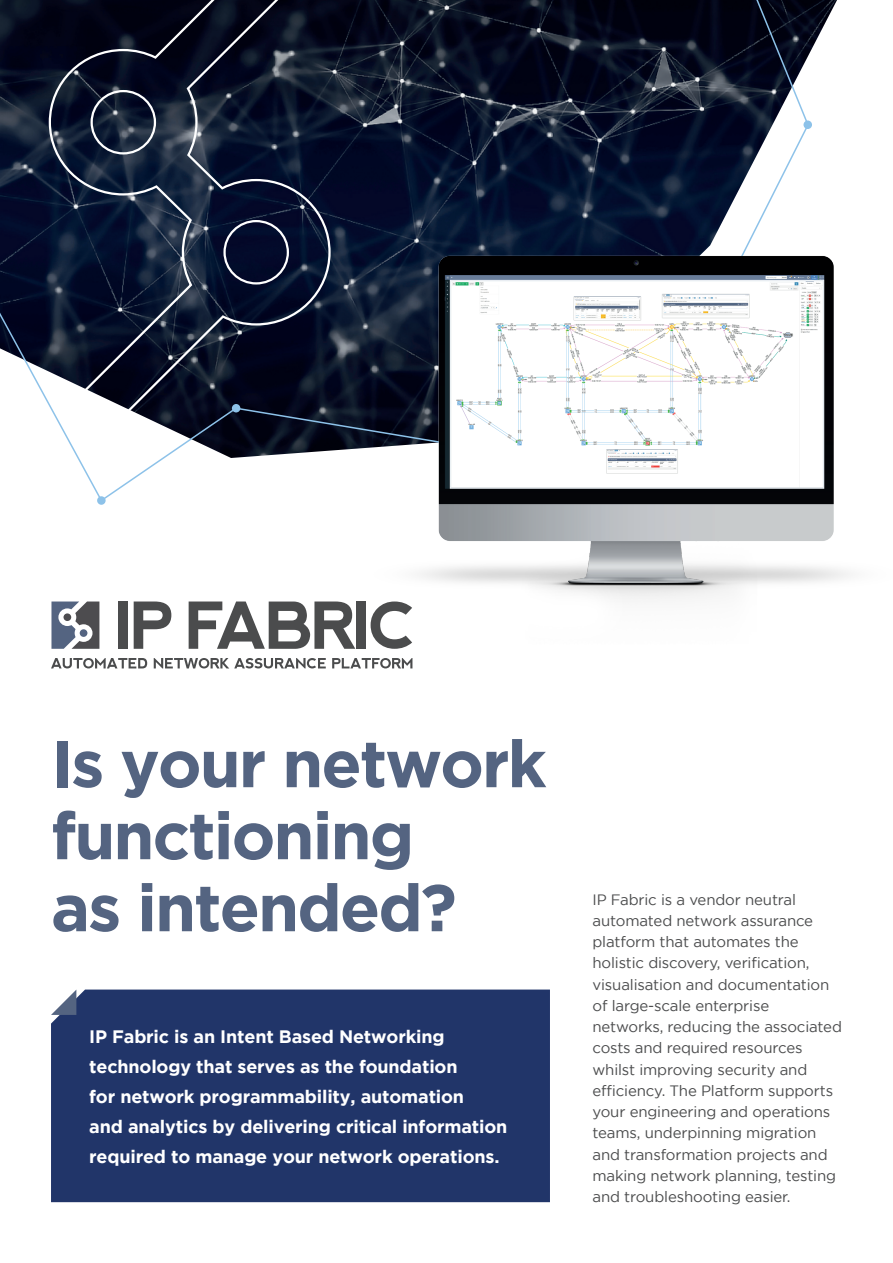
<style>
.page{position:relative;width:893px;height:1263px;background:#fff}
.page>*{position:absolute;margin:0;border:0;box-sizing:border-box;transform-origin:0 0}
.t1{font:700 66px/72px "Gotham";letter-spacing:-.03em;color:#546481}
.t2{font:700 18px/30px "Gotham";letter-spacing:-.01em;color:#fff}
.t3{font:15px/21.3px "Gotham";letter-spacing:-.01em;color:#4b4c4d}
</style>
<div class="page">
<div style="left:51px;top:989px;width:499px;height:213px;background:#213569"></div>
<svg style="left:51px;top:0;width:786px;height:669px"></svg>
<svg style="left:0;top:0;width:810px;height:503px;background:#2d3448"></svg>
<div style="left:97px;top:496px;width:9px;height:9px;background:#8dc2e9;border-radius:50%"></div>
<div style="left:232px;top:404px;width:8px;height:8px;background:#8dc2e9;border-radius:50%"></div>
<div style="left:803px;top:121px;width:9px;height:8px;background:#8dc2e9;border-radius:50%"></div>
<img style="left:308px;top:201px;width:542px;height:468px">
<svg style="left:51px;top:989px;width:25px;height:26px"></svg>
<h1 class="t1" style="left:51px;top:726px;width:497px">Is your network functioning<br>as intended?</h1>
<p class="t2" style="left:89px;top:1021px;width:420px">IP Fabric is an Intent Based Networking technology that serves as the foundation<br>for network programmability, automation<br>and analytics by delivering critical information required to manage your network operations.</p>
<p class="t3" style="left:592px;top:888px;width:251px">IP Fabric is a vendor neutral automated network assurance platform that automates the holistic discovery, verification, visualisation and documentation of large-scale enterprise networks, reducing the associated costs and required resources whilst improving security and efficiency. The Platform supports your engineering and operations teams, underpinning migration and transformation projects and making network planning, testing and troubleshooting easier.</p>
</div>
